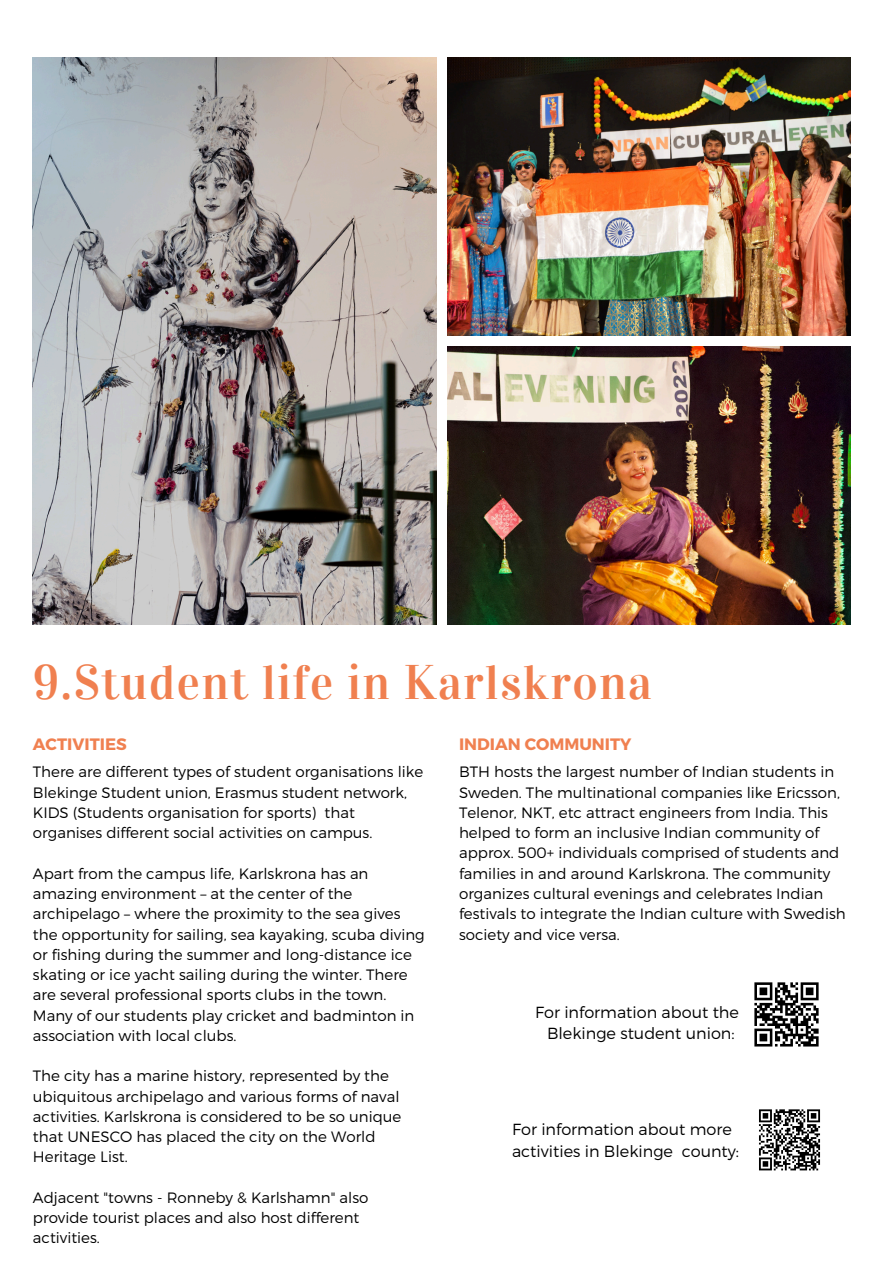
<style>
.page{position:relative;width:894px;height:1264px;background:#fff}
.page>*{position:absolute;margin:0;border:0;box-sizing:border-box;transform-origin:0 0}
.t1{font:48.45px "Vidaloka";letter-spacing:.03em;color:#f08050}
.t2{font:700 16.5px "Montserrat";color:#f08050}
.t3{font:300 16.05px/21.3px "Montserrat";color:#000}
.t4{font:300 15px/20.2px "Montserrat";color:#000}
</style>
<div class="page">
<img style="left:33px;top:57px;width:403px;height:567px">
<img style="left:447px;top:57px;width:403px;height:278px">
<img style="left:447px;top:346px;width:403px;height:278px">
<svg style="left:759px;top:1109px;width:62px;height:62px"></svg>
<svg style="left:754px;top:982px;width:64px;height:64px"></svg>
<hr style="left:803px;top:1043px;width:15px;height:3px;background:#000">
<h3 class="t1" style="left:33px;top:653px;width:620px">9.Student life in Karlskrona</h3>
<h3 class="t2" style="left:33px;top:733px;width:95px">ACTIVITIES</h3>
<h2 class="t2" style="left:459px;top:733px;width:174px">INDIAN COMMUNITY</h2>
<h3 class="t4" style="left:459px;top:761px;width:388px">BTH hosts the largest number of Indian students in Sweden. The multinational companies like Ericsson, Telenor, NKT, etc attract engineers from India. This helped to form an inclusive Indian community of approx. 500+ individuals comprised of students and families in and around Karlskrona. The community organizes cultural evenings and celebrates Indian festivals to integrate the Indian culture with Swedish society and vice versa.</h3>
<h1 class="t4" style="left:33px;top:761px;width:392px">There are different types of student organisations like Blekinge Student union, Erasmus student network, KIDS (Students organisation for sports) that organises different social activities on campus.</h1>
<h2 class="t4" style="left:33px;top:862px;width:393px">Apart from the campus life, Karlskrona has an amazing environment – at the center of the archipelago – where the proximity to the sea gives the opportunity for sailing, sea kayaking, scuba diving or fishing during the summer and long-distance ice skating or ice yacht sailing during the winter. There are several professional sports clubs in the town.<br>Many of our students play cricket and badminton in association with local clubs.</h2>
<h3 class="t4" style="left:33px;top:1065px;width:370px">The city has a marine history, represented by the ubiquitous archipelago and various forms of naval activities. Karlskrona is considered to be so unique that UNESCO has placed the city on the World Heritage List.</h3>
<h3 class="t4" style="left:33px;top:1186px;width:337px">Adjacent "towns - Ronneby &amp; Karlshamn" also provide tourist places and also host different activities.</h3>
<p class="t3" style="left:535px;top:1000px;width:205px;text-align:center">For information about the<br>Blekinge student union:</p>
<h3 class="t3" style="left:512px;top:1118px;width:228px">For information about more activities in Blekinge county:</h3>
</div>
